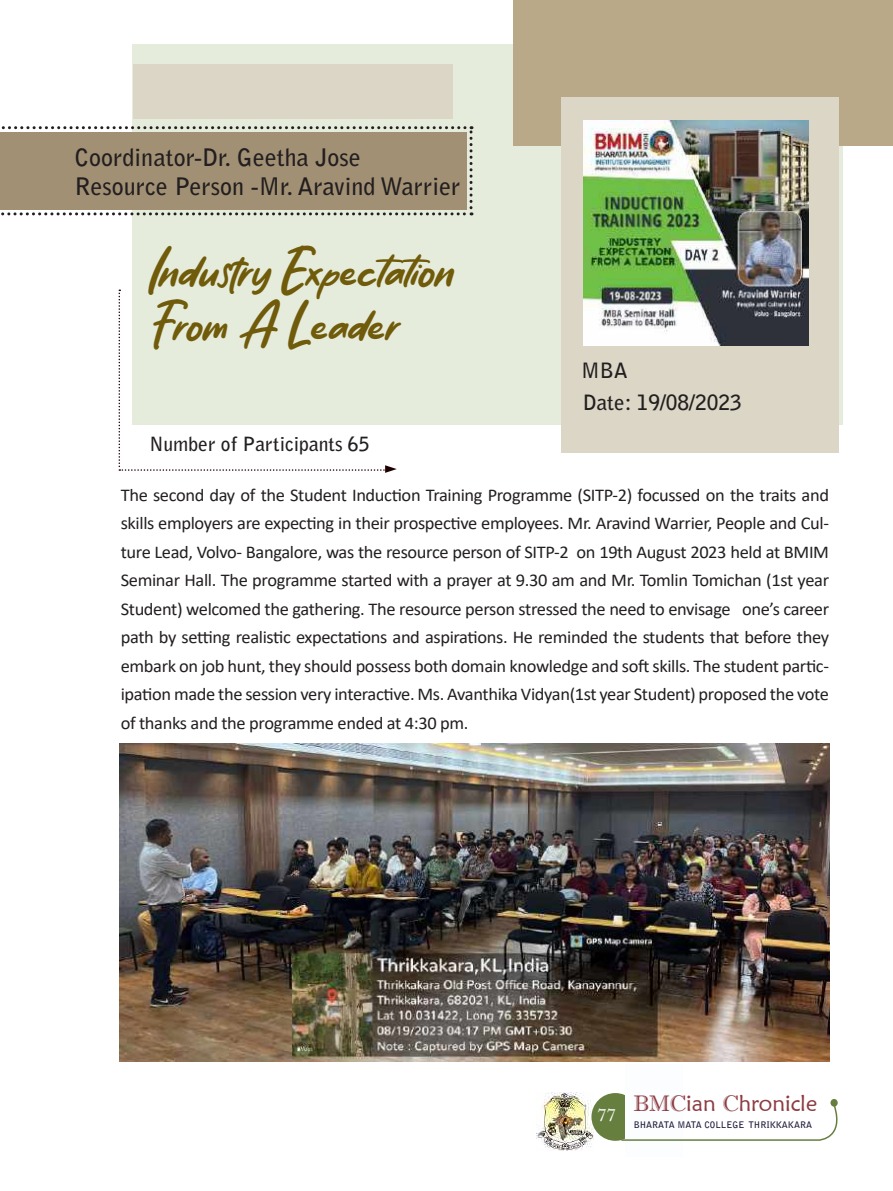
<style>
.page{position:relative;width:893px;height:1191px;background:#fff}
.page>*{position:absolute;margin:0;border:0;box-sizing:border-box;transform-origin:0 0}
.t1{font:45px/54px "On My Way";color:#705b0a}
.t2{font:700 24px/28.8px "Bell Gothic Std";color:#231f20}
.t3{font:22.5px "Maiandra GD";color:#8d3b42}
.t4{font:700 21px "Bell Gothic Std";color:#231f20}
.t5{font:700 19.5px "Bell Gothic Std";color:#231f20}
.t6{font:18px/28.5px "Calibri";letter-spacing:-.02em;color:#231f20;text-align:justify}
.t7{font:18px "Imprint MT Shadow";color:#fbfdfe}
.t8{font:700 9px "Bell Gothic Std";color:#1f1c3b}
.s1{font-family:"Imprint MT Shadow"}
</style>
<div class="page">
<img style="left:536px;top:1092px;width:57px;height:58px">
<div style="left:591px;top:1093px;width:48px;height:47px;background:#667f3f;border-radius:24px"></div>
<div style="left:626px;top:1064px;width:57px;height:92px;background:#fbfdfe"></div>
<div style="left:830px;top:1099px;width:8px;height:7px;background:#667f3f;border-radius:50%"></div>
<svg style="left:620px;top:1103px;width:218px;height:38px"></svg>
<div style="left:133px;top:44px;width:710px;height:380px;background:#e6ecdc"></div>
<div style="left:514px;top:0;width:379px;height:145px;background:#b9a989"></div>
<div style="left:133px;top:64px;width:320px;height:54px;background:#dbd6c6"></div>
<div style="left:562px;top:97px;width:277px;height:356px;background:#dbd6c6"></div>
<svg style="left:119px;top:289px;width:278px;height:184px"></svg>
<svg style="left:0;top:126px;width:472px;height:89px;background:#a5977d"></svg>
<img style="left:584px;top:121px;width:224px;height:224px">
<img style="left:120px;top:743px;width:709px;height:318px">
<h2 class="t2" style="left:75px;top:143px;width:387px">Coordinator-Dr. Geetha Jose<br>Resource Person -Mr. Aravind Warrier</h2>
<h1 class="t1" style="left:150px;top:242px;width:305px">Industry Expectation<br>From A Leader</h1>
<p class="t5" style="left:149px;top:432px;width:222px">Number of Participants 65</p>
<p class="t4" style="left:581px;top:357px;width:48px">MBA</p>
<p class="t4" style="left:583px;top:389px;width:161px">Date: 19/08/2023</p>
<p class="t6" style="left:121px;top:480px;width:710px">The second day of the Student Induction Training Programme (SITP-2) focussed on the traits and skills employers are expecting in their prospective employees. Mr. Aravind Warrier, People and Cul&shy;ture Lead, Volvo- Bangalore, was the resource person of SITP-2 on 19th August 2023 held at BMIM Seminar Hall. The programme started with a prayer at 9.30 am and Mr. Tomlin Tomichan (1st year Student) welcomed the gathering. The resource person stressed the need to envisage one’s career path by setting realistic expectations and aspirations. He reminded the students that before they embark on job hunt, they should possess both domain knowledge and soft skills. The student partic&shy;ipation made the session very interactive. Ms. Avanthika Vidyan(1st year Student) proposed the vote of thanks and the programme ended at 4:30 pm.</p>
<p class="t7" style="left:598px;top:1104px;width:20px">77</p>
<p class="t3" style="left:633px;top:1089px;width:185px"><span class="s1">BMC</span>ian <span class="s1">C</span>hronicle</p>
<p class="t8" style="left:634px;top:1119px;width:180px">BHARATA MATA COLLEGE THRIKKAKARA</p>
</div>
